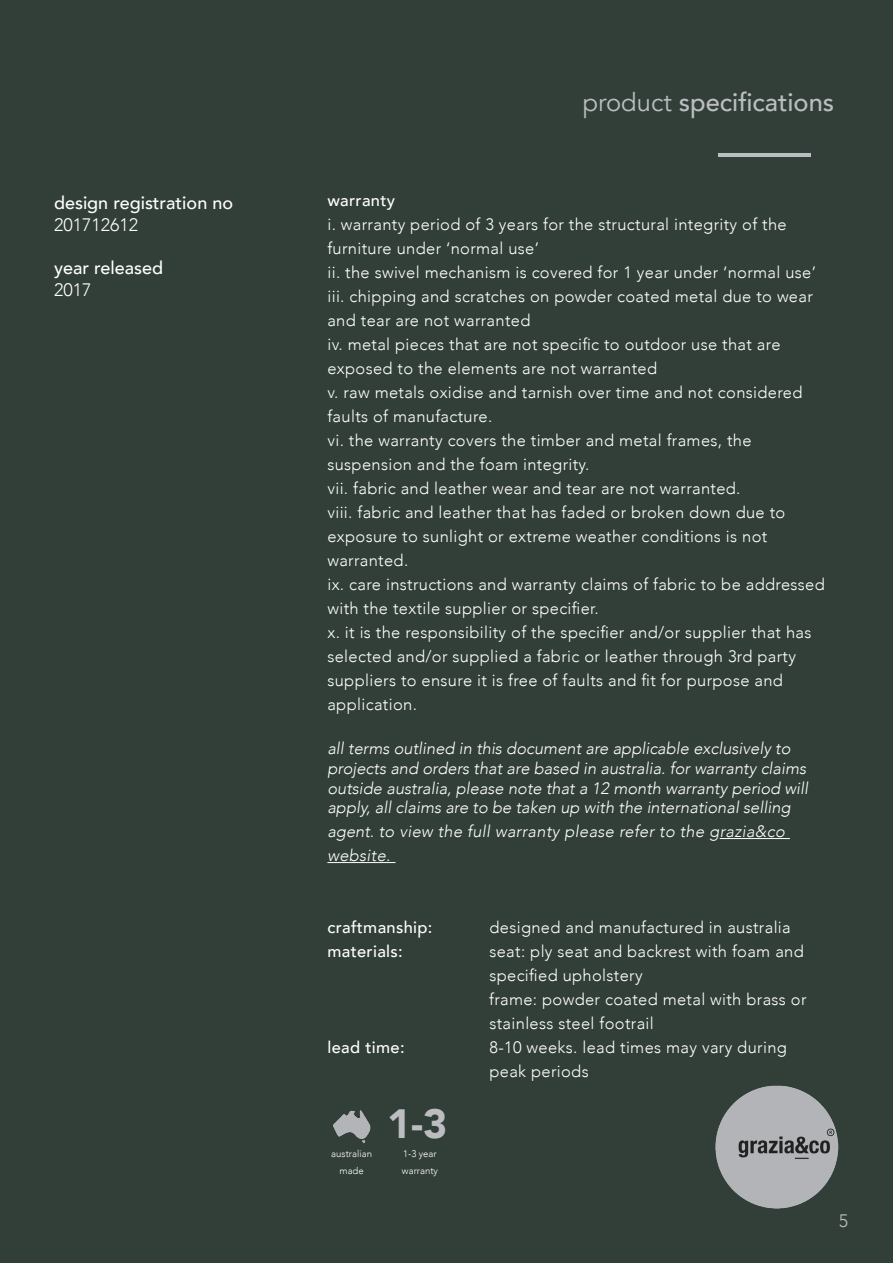
<style>
.page{position:relative;width:893px;height:1263px;background:#323f38}
.page>*{position:absolute;margin:0;border:0;box-sizing:border-box;transform-origin:0 0}
.t1{font:900 40.8px "Avenir";color:#bcbdc0}
.t2{font:500 25.5px "Avenir";color:#bcbdc0}
.t3{font:500 18px "Avenir";color:#fff}
.t4{font:300 18px "Avenir";color:#fff}
.t5{font:300 18px "Avenir";color:#bcbdc0}
.t6{font:300 16.5px/24px "Avenir";letter-spacing:.02em;color:#fff}
.t7{font:italic 300 16.5px/19.8px "Avenir";color:#fff}
.t8{font:italic 300 16.5px/24px "Avenir";letter-spacing:.02em;color:#fff}
.t9{font:500 16.5px "Avenir";letter-spacing:.02em;color:#fff}
.t10{font:300 9.6px/17.2px "Avenir";color:#fff}
.s1{font-weight:400}
</style>
<div class="page">
<hr style="left:719px;top:153px;width:92px;height:3px;background:#bcbdc0">
<hr style="left:720px;top:838px;width:70px;height:1px;background:#fff">
<hr style="left:327px;top:862px;width:68px;height:1px;background:#fff">
<img style="left:331px;top:1105px;width:42px;height:42px">
<img style="left:716px;top:1086px;width:123px;height:123px">
<p class="t3" style="left:54px;top:187px;width:181px">design registration no</p>
<p class="t4" style="left:54px;top:214px;width:86px">201712612</p>
<p class="t3" style="left:54px;top:252px;width:111px">year released</p>
<p class="t4" style="left:54px;top:279px;width:39px">2017</p>
<p class="t2" style="left:583px;top:80px;width:253px"><span class="s1">product</span> specifications</p>
<p class="t9" style="left:327px;top:186px;width:69px">warranty</p>
<p class="t6" style="left:327px;top:212px;width:461px">i. warranty period of 3 years for the structural integrity of the furniture under ‘normal use’</p>
<p class="t6" style="left:327px;top:260px;width:490px">ii. the swivel mechanism is covered for 1 year under ‘normal use’</p>
<p class="t6" style="left:327px;top:284px;width:487px">iii. chipping and scratches on powder coated metal due to wear and tear are not warranted</p>
<p class="t6" style="left:327px;top:332px;width:455px">iv. metal pieces that are not specific to outdoor use that are exposed to the elements are not warranted</p>
<p class="t6" style="left:327px;top:380px;width:477px">v. raw metals oxidise and tarnish over time and not considered faults of manufacture.</p>
<p class="t6" style="left:327px;top:428px;width:426px">vi. the warranty covers the timber and metal frames, the suspension and the foam integrity.</p>
<p class="t6" style="left:327px;top:476px;width:415px">vii. fabric and leather wear and tear are not warranted.</p>
<p class="t6" style="left:327px;top:500px;width:459px">viii. fabric and leather that has faded or broken down due to exposure to sunlight or extreme weather conditions is not warranted.</p>
<p class="t6" style="left:327px;top:572px;width:499px">ix. care instructions and warranty claims of fabric to be addressed with the textile supplier or specifier.</p>
<p class="t6" style="left:327px;top:620px;width:486px">x. it is the responsibility of the specifier and/or supplier that has selected and/or supplied a fabric or leather through 3rd party suppliers to ensure it is free of faults and fit for purpose and application.</p>
<p class="t7" style="left:327px;top:738px;width:482px">all terms outlined in this document are applicable exclusively to projects and orders that are based in australia. for warranty claims outside australia, please note that a 12 month warranty period will apply, all claims are to be taken up with the international selling</p>
<p class="t8" style="left:327px;top:820px;width:459px">agent. to view the full warranty please refer to the grazia&amp;co website.</p>
<p class="t9" style="left:327px;top:913px;width:107px">craftmanship:</p>
<p class="t6" style="left:489px;top:916px;width:303px">designed and manufactured in australia</p>
<p class="t9" style="left:327px;top:937px;width:77px">materials:</p>
<p class="t6" style="left:489px;top:940px;width:316px">seat: ply seat and backrest with foam and specified upholstery</p>
<p class="t6" style="left:489px;top:988px;width:319px">frame: powder coated metal with brass or stainless steel footrail</p>
<p class="t9" style="left:327px;top:1033px;width:79px">lead time:</p>
<p class="t6" style="left:489px;top:1036px;width:299px">8-10 weeks. lead times may vary during peak periods</p>
<p class="t10" style="left:331px;top:1145px;width:42px">australian</p>
<p class="t10" style="left:339px;top:1162px;width:26px">made</p>
<p class="t1" style="left:387px;top:1089px;width:62px">1-3</p>
<p class="t10" style="left:402px;top:1145px;width:38px">1-3 year warranty</p>
<p class="t5" style="left:839px;top:1210px;width:11px">5</p>
</div>
